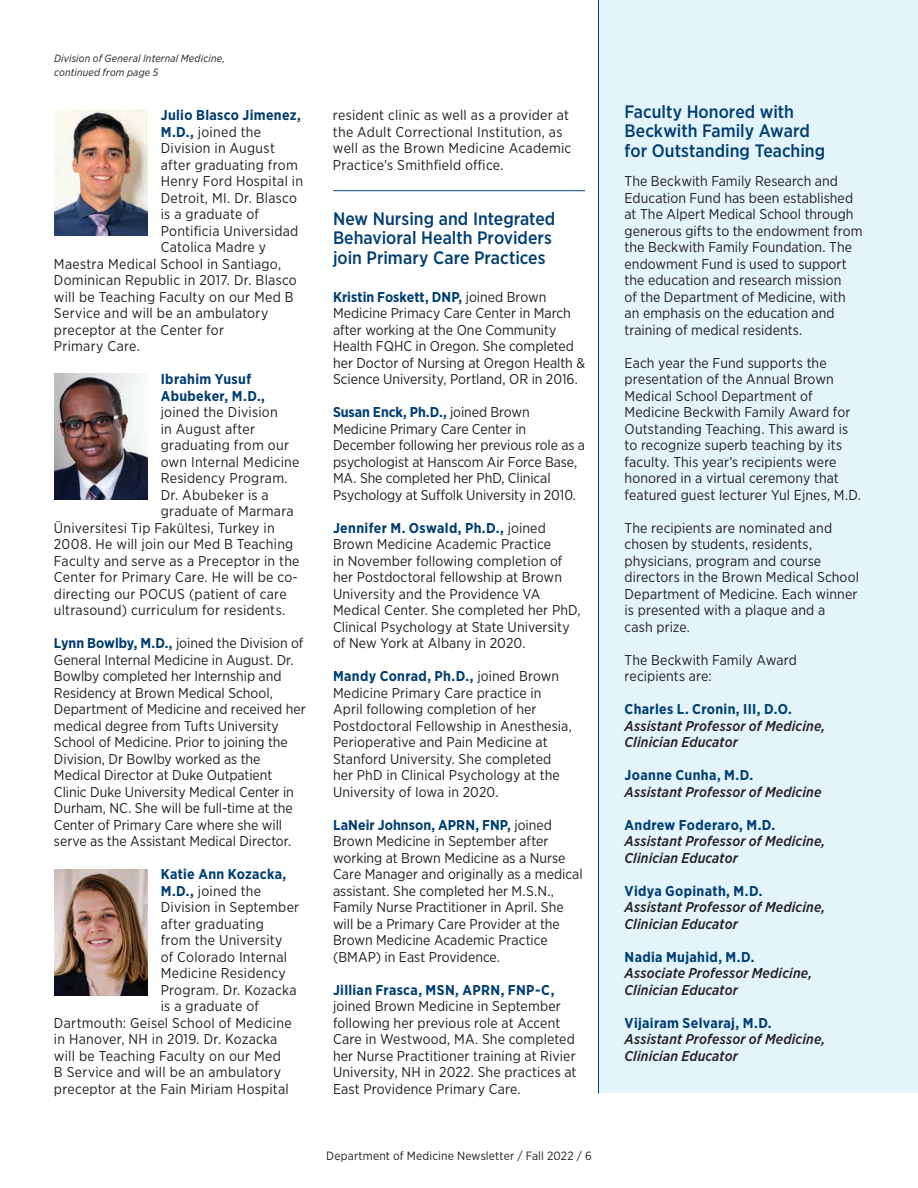
<style>
.page{position:relative;width:918px;height:1188px;background:#fff}
.page>*{position:absolute;margin:0;border:0;box-sizing:border-box;transform-origin:0 0}
.HEADER_1{font:500 18px/19.5px "Gotham Narrow";color:#003d71}
.BODY___Main{font:14.25px/16.5px "Gotham Narrow";letter-spacing:.005em;color:#231f20}
.BODY___Main-2{font:italic 500 14.25px/16.5px "Gotham Narrow";letter-spacing:.01em;color:#231f20}
.BODY___Main-3{font:700 14.25px "Gotham Narrow";letter-spacing:.025em;color:#003d71}
.t1{font:12px "Gotham Narrow";letter-spacing:.015em;color:#231f20}
.CONTINUED{font:italic 10.5px/13.5px "Gotham Narrow";letter-spacing:.015em;color:#231f20}
.s1{font-weight:700;color:#003d71}
</style>
<div class="page">
<img style="left:54px;top:374px;width:93px;height:126px">
<img style="left:54px;top:869px;width:93px;height:126px">
<hr style="left:333px;top:190px;width:252px;height:1px;background:#003b71">
<img style="left:54px;top:110px;width:93px;height:126px">
<div style="left:598px;top:0;width:320px;height:1094px;background:#e3f4fb"></div>
<hr style="left:598px;top:0;width:1px;height:1094px;background:#003b71">
<p class="CONTINUED" style="left:54px;top:52px;width:172px">Division of General Internal Medicine, continued from page 5</p>
<p class="BODY___Main-3" style="left:161px;top:106px;width:142px">Julio Blasco Jimenez,</p>
<p class="BODY___Main" style="left:161px;top:123px;width:102px"><span class="s1">M.D.,</span> joined the</p>
<p class="BODY___Main" style="left:161px;top:139px;width:116px">Division in August</p>
<p class="BODY___Main" style="left:161px;top:156px;width:139px">after graduating from</p>
<p class="BODY___Main" style="left:161px;top:172px;width:144px">Henry Ford Hospital in</p>
<p class="BODY___Main" style="left:161px;top:189px;width:138px">Detroit, MI. Dr. Blasco</p>
<p class="BODY___Main" style="left:161px;top:205px;width:100px">is a graduate of</p>
<p class="BODY___Main" style="left:161px;top:222px;width:139px">Pontificia Universidad</p>
<p class="BODY___Main" style="left:161px;top:238px;width:107px">Catolica Madre y</p>
<p class="BODY___Main" style="left:54px;top:255px;width:229px">Maestra Medical School in Santiago,</p>
<p class="BODY___Main" style="left:54px;top:271px;width:244px">Dominican Republic in 2017. Dr. Blasco</p>
<p class="BODY___Main" style="left:54px;top:288px;width:241px">will be Teaching Faculty on our Med B</p>
<p class="BODY___Main" style="left:54px;top:304px;width:216px">Service and will be an ambulatory</p>
<p class="BODY___Main" style="left:54px;top:321px;width:172px">preceptor at the Center for</p>
<p class="BODY___Main" style="left:54px;top:337px;width:88px">Primary Care.</p>
<p class="BODY___Main-3" style="left:161px;top:370px;width:92px">Ibrahim Yusuf</p>
<p class="BODY___Main-3" style="left:161px;top:386px;width:106px">Abubeker, M.D.,</p>
<p class="BODY___Main" style="left:161px;top:403px;width:118px">joined the Division</p>
<p class="BODY___Main" style="left:161px;top:420px;width:96px">in August after</p>
<p class="BODY___Main" style="left:161px;top:436px;width:130px">graduating from our</p>
<p class="BODY___Main" style="left:161px;top:453px;width:140px">own Internal Medicine</p>
<p class="BODY___Main" style="left:161px;top:469px;width:129px">Residency Program.</p>
<p class="BODY___Main" style="left:161px;top:486px;width:110px">Dr. Abubeker is a</p>
<p class="BODY___Main" style="left:161px;top:502px;width:135px">graduate of Marmara</p>
<p class="BODY___Main" style="left:54px;top:519px;width:222px">Üniversitesi Tip Fakültesi, Turkey in</p>
<p class="BODY___Main" style="left:54px;top:535px;width:241px">2008. He will join our Med B Teaching</p>
<p class="BODY___Main" style="left:54px;top:552px;width:247px">Faculty and serve as a Preceptor in the</p>
<p class="BODY___Main" style="left:54px;top:568px;width:245px">Center for Primary Care. He will be co-</p>
<p class="BODY___Main" style="left:54px;top:585px;width:234px">directing our POCUS (patient of care</p>
<p class="BODY___Main" style="left:54px;top:602px;width:233px">ultrasound) curriculum for residents.</p>
<p class="BODY___Main" style="left:54px;top:635px;width:253px"><span class="s1">Lynn Bowlby, M.D.,</span> joined the Division of General Internal Medicine in August. Dr.<br>Bowlby completed her Internship and Residency at Brown Medical School, Department of Medicine and received her medical degree from Tufts University School of Medicine. Prior to joining the Division, Dr Bowlby worked as the Medical Director at Duke Outpatient Clinic Duke University Medical Center in Durham, NC. She will be full-time at the Center of Primary Care where she will serve as the Assistant Medical Director.</p>
<p class="BODY___Main-3" style="left:161px;top:865px;width:127px">Katie Ann Kozacka,</p>
<p class="BODY___Main" style="left:161px;top:882px;width:102px"><span class="s1">M.D.,</span> joined the</p>
<p class="BODY___Main" style="left:161px;top:899px;width:140px">Division in September</p>
<p class="BODY___Main" style="left:161px;top:915px;width:105px">after graduating</p>
<p class="BODY___Main" style="left:161px;top:932px;width:123px">from the University</p>
<p class="BODY___Main" style="left:161px;top:948px;width:128px">of Colorado Internal</p>
<p class="BODY___Main" style="left:161px;top:965px;width:127px">Medicine Residency</p>
<p class="BODY___Main" style="left:161px;top:981px;width:137px">Program. Dr. Kozacka</p>
<p class="BODY___Main" style="left:161px;top:998px;width:100px">is a graduate of</p>
<p class="BODY___Main" style="left:54px;top:1014px;width:239px">Dartmouth: Geisel School of Medicine</p>
<p class="BODY___Main" style="left:54px;top:1031px;width:225px">in Hanover, NH in 2019. Dr. Kozacka</p>
<p class="BODY___Main" style="left:54px;top:1047px;width:228px">will be Teaching Faculty on our Med</p>
<p class="BODY___Main" style="left:54px;top:1064px;width:229px">B Service and will be an ambulatory</p>
<p class="BODY___Main" style="left:54px;top:1080px;width:236px">preceptor at the Fain Miriam Hospital</p>
<p class="BODY___Main" style="left:333px;top:107px;width:240px">resident clinic as well as a provider at the Adult Correctional Institution, as well as the Brown Medicine Academic Practice’s Smithfield office.</p>
<p class="HEADER_1" style="left:333px;top:209px;width:224px">New Nursing and Integrated<br>Behavioral Health Providers join Primary Care Practices</p>
<p class="BODY___Main" style="left:333px;top:288px;width:254px"><span class="s1">Kristin Foskett, DNP,</span> joined Brown Medicine Primacy Care Center in March after working at the One Community Health FQHC in Oregon. She completed her Doctor of Nursing at Oregon Health &amp; Science University, Portland, OR in 2016.</p>
<p class="BODY___Main" style="left:333px;top:403px;width:253px"><span class="s1">Susan Enck, Ph.D.,</span> joined Brown Medicine Primary Care Center in December following her previous role as a psychologist at Hanscom Air Force Base, MA. She completed her PhD, Clinical Psychology at Suffolk University in 2010.</p>
<p class="BODY___Main" style="left:333px;top:519px;width:249px"><span class="s1">Jennifer M. Oswald, Ph.D.,</span> joined Brown Medicine Academic Practice<br>in November following completion of her Postdoctoral fellowship at Brown University and the Providence VA Medical Center. She completed her PhD, Clinical Psychology at State University of New York at Albany in 2020.</p>
<p class="BODY___Main" style="left:333px;top:667px;width:240px"><span class="s1">Mandy Conrad, Ph.D.,</span> joined Brown Medicine Primary Care practice in April following completion of her Postdoctoral Fellowship in Anesthesia, Perioperative and Pain Medicine at Stanford University. She completed her PhD in Clinical Psychology at the University of Iowa in 2020.</p>
<p class="BODY___Main" style="left:333px;top:816px;width:251px"><span class="s1">LaNeir Johnson, APRN, FNP,</span> joined Brown Medicine in September after working at Brown Medicine as a Nurse Care Manager and originally as a medical assistant. She completed her M.S.N., Family Nurse Practitioner in April. She will be a Primary Care Provider at the Brown Medicine Academic Practice (BMAP) in East Providence.</p>
<p class="BODY___Main" style="left:333px;top:981px;width:245px"><span class="s1">Jillian Frasca, MSN, APRN, FNP-C, </span>joined Brown Medicine in September following her previous role at Accent Care in Westwood, MA. She completed her Nurse Practitioner training at Rivier University, NH in 2022. She practices at East Providence Primary Care.</p>
<p class="t1" style="left:326px;top:1149px;width:267px">Department of Medicine Newsletter / Fall 2022 / 6</p>
<p class="HEADER_1" style="left:625px;top:102px;width:202px">Faculty Honored with<br>Beckwith Family Award for Outstanding Teaching</p>
<p class="BODY___Main" style="left:625px;top:172px;width:240px">The Beckwith Family Research and Education Fund has been established at The Alpert Medical School through generous gifts to the endowment from the Beckwith Family Foundation. The endowment Fund is used to support the education and research mission<br>of the Department of Medicine, with an emphasis on the education and training of medical residents.</p>
<p class="BODY___Main" style="left:625px;top:354px;width:238px">Each year the Fund supports the presentation of the Annual Brown Medical School Department of Medicine Beckwith Family Award for Outstanding Teaching. This award is to recognize superb teaching by its faculty. This year’s recipients were honored in a virtual ceremony that featured guest lecturer Yul Ejnes, M.D.</p>
<p class="BODY___Main" style="left:625px;top:519px;width:236px">The recipients are nominated and chosen by students, residents, physicians, program and course directors in the Brown Medical School<br>Department of Medicine. Each winner is presented with a plaque and a<br>cash prize.</p>
<p class="BODY___Main" style="left:625px;top:651px;width:174px">The Beckwith Family Award recipients are:</p>
<p class="BODY___Main-3" style="left:625px;top:700px;width:169px">Charles L. Cronin, III, D.O.</p>
<p class="BODY___Main-2" style="left:625px;top:717px;width:202px">Assistant Professor of Medicine,<br>Clinician Educator</p>
<p class="BODY___Main-3" style="left:625px;top:766px;width:130px">Joanne Cunha, M.D.</p>
<p class="BODY___Main-2" style="left:625px;top:783px;width:198px">Assistant Professor of Medicine</p>
<p class="BODY___Main-3" style="left:625px;top:815px;width:152px">Andrew Foderaro, M.D.</p>
<p class="BODY___Main-2" style="left:625px;top:833px;width:202px">Assistant Professor of Medicine,<br>Clinician Educator</p>
<p class="BODY___Main-3" style="left:625px;top:881px;width:139px">Vidya Gopinath, M.D.</p>
<p class="BODY___Main-2" style="left:625px;top:899px;width:202px">Assistant Professor of Medicine,<br>Clinician Educator</p>
<p class="BODY___Main-3" style="left:625px;top:947px;width:132px">Nadia Mujahid, M.D.</p>
<p class="BODY___Main-2" style="left:625px;top:965px;width:189px">Associate Professor Medicine,<br>Clinician Educator</p>
<p class="BODY___Main-3" style="left:625px;top:1013px;width:149px">Vijairam Selvaraj, M.D.</p>
<p class="BODY___Main-2" style="left:625px;top:1031px;width:202px">Assistant Professor of Medicine,<br>Clinician Educator</p>
</div>
